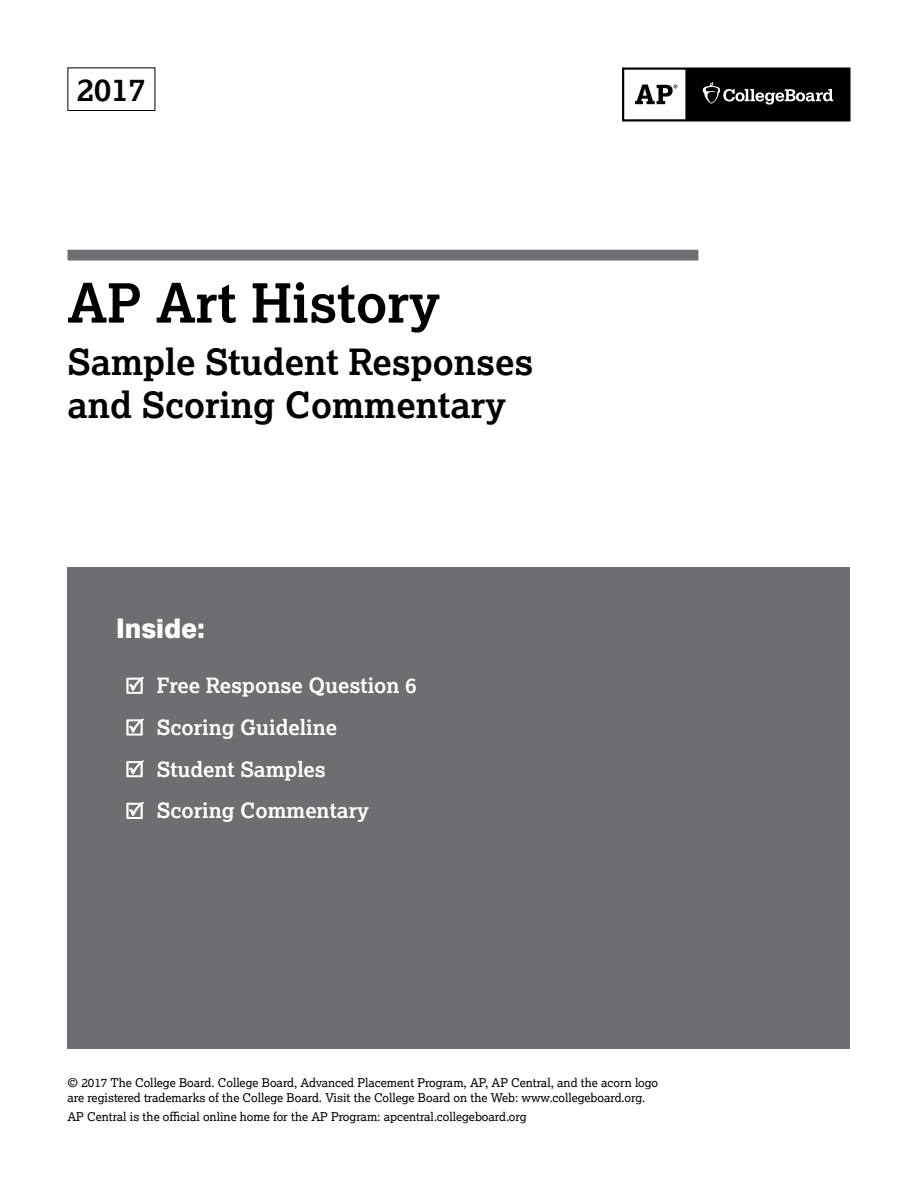
<style>
.page{position:relative;width:918px;height:1188px;background:#fff}
.page>*{position:absolute;margin:0;border:0;box-sizing:border-box;transform-origin:0 0}
.t1{font:700 54px "Lexia";color:#000}
.t2{font:700 36px/43.2px "Lexia";color:#000}
.t3{font:700 31.5px "Lexia";color:#000}
.t4{font:800 27px "Aktiv Grotesk";color:#fff}
.t5{font:700 21px "Lexia";color:#fff}
.t6{font:12px/14.4px "Lexia";color:#000}
</style>
<div class="page">
<div style="left:68px;top:68px;width:87px;height:43px;border:1px solid #000"></div>
<div style="left:68px;top:250px;width:630px;height:11px;background:#6d6e71"></div>
<svg style="left:622px;top:68px;width:228px;height:54px"></svg>
<div style="left:68px;top:567px;width:782px;height:482px;background:#6d6e71"></div>
<svg style="left:126px;top:677px;width:18px;height:17px"></svg>
<svg style="left:126px;top:718px;width:18px;height:18px"></svg>
<svg style="left:126px;top:760px;width:18px;height:18px"></svg>
<svg style="left:126px;top:802px;width:18px;height:17px"></svg>
<h3 class="t3" style="left:77px;top:70px;width:70px">2017</h3>
<h1 class="t1" style="left:68px;top:269px;width:374px">AP Art History</h1>
<h2 class="t2" style="left:68px;top:339px;width:468px">Sample Student Responses and Scoring Commentary</h2>
<h3 class="t4" style="left:116px;top:611px;width:90px">Inside:</h3>
<h3 class="t5" style="left:125px;top:673px;width:293px">• Free Response Question 6</h3>
<h3 class="t5" style="left:125px;top:714px;width:214px">• Scoring Guideline</h3>
<h3 class="t5" style="left:125px;top:756px;width:202px">• Student Samples</h3>
<h3 class="t5" style="left:125px;top:798px;width:245px">• Scoring Commentary</h3>
<p class="t6" style="left:68px;top:1075px;width:592px">© 2017 The College Board. College Board, Advanced Placement Program, AP, AP Central, and the acorn logo are registered trademarks of the College Board. Visit the College Board on the Web: www.collegeboard.org.</p>
<p class="t6" style="left:67px;top:1109px;width:461px">AP Central is the official online home for the AP Program: apcentral.collegeboard.org</p>
</div>
